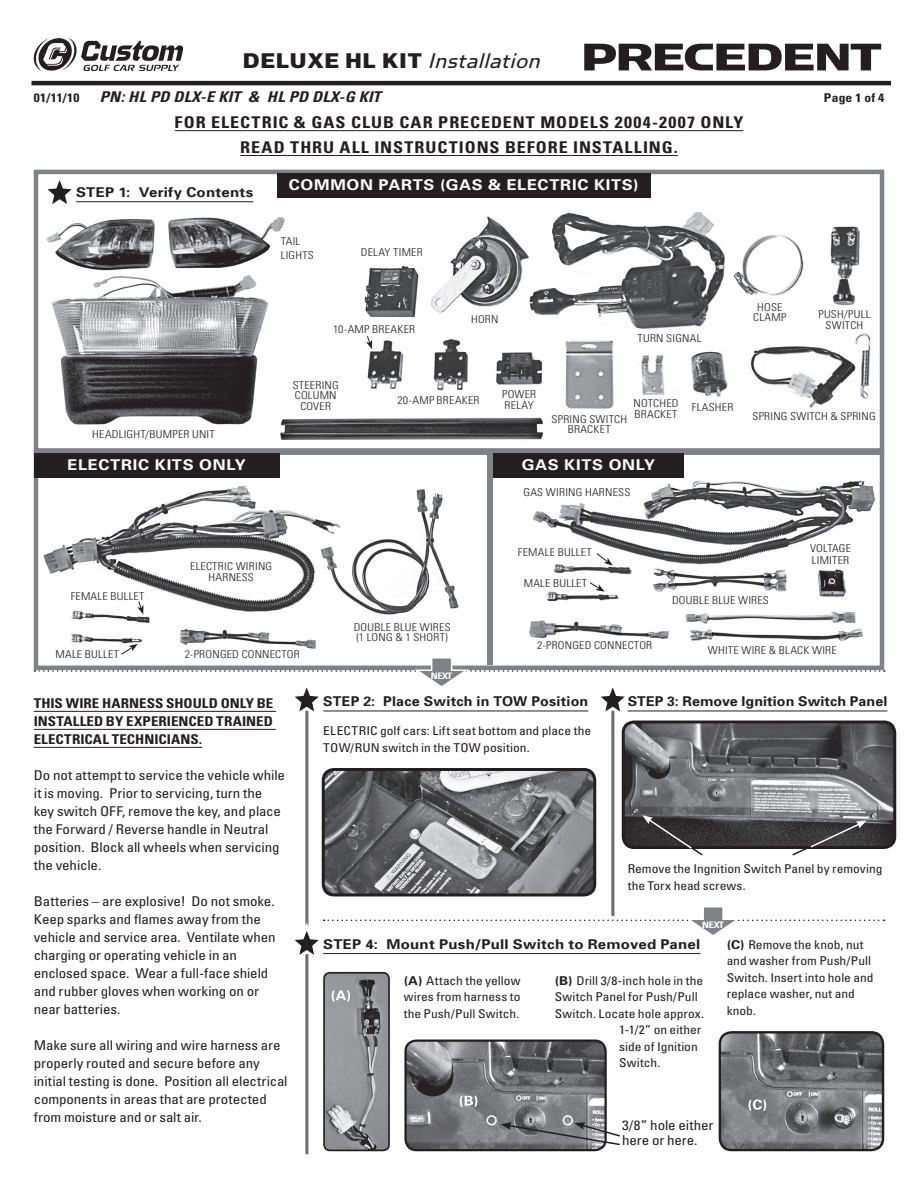
<style>
.page{position:relative;width:918px;height:1188px;background:#fff}
.page>*{position:absolute;margin:0;border:0;box-sizing:border-box;transform-origin:0 0}
.t1{font:italic 24px "Simian Text Orangutan";color:#231f20}
.t2{font:700 condensed 16.2px "Univers";letter-spacing:.055em;color:#231f20;scale:1.11 1}
.t3{font:700 14.85px "Univers";letter-spacing:.04em;color:#fff;scale:1.11 1}
.t4{font:italic 700 condensed 14.85px "Univers";letter-spacing:.01em;color:#231f20;scale:1.11 1}
.t5{font:condensed 13.5px/18px "Univers";letter-spacing:-.005em;color:#231f20;scale:1.11 1}
.t6{font:700 condensed 13.5px/18px "Univers";color:#231f20;text-align:justify;scale:1.11 1}
.t7{font:700 13.5px "Univers";letter-spacing:.015em;color:#231f20;scale:1.06 1}
.t8{font:700 13.5px "Univers";letter-spacing:.015em;color:#231f20;scale:1.11 1}
.t9{font:condensed 12.15px/16.5px "Univers";color:#231f20;scale:1.11 1}
.t10{font:700 condensed 12.15px "Univers";letter-spacing:.015em;color:#231f20;scale:1.11 1}
.t11{font:300 condensed 10.8px/10.5px "Univers";letter-spacing:.02em;color:#231f20;text-align:center;scale:1.11 1}
.t12{font:700 condensed 8.85px "Univers";letter-spacing:-.04em;color:#fff;scale:1.18 1}
.s1{font-family:"Simian Display Chimpanzee";font-style:normal}
.s2{font-family:"Simian Display Chimpanzee";font-style:normal;font-size:43.5px}
.s3{font-weight:700;font-stretch:normal}
</style>
<div class="page">
<hr style="left:32px;top:81px;width:859px;height:4px;background:#231f20">
<svg style="left:33px;top:37px;width:150px;height:34px"></svg>
<hr style="left:34px;top:729px;width:242px;height:1px;background:#231f20">
<hr style="left:34px;top:747px;width:168px;height:1px;background:#231f20">
<hr style="left:305px;top:687px;width:3px;height:467px;background:#6c6d70">
<hr style="left:240px;top:155px;width:438px;height:1px;background:#231f20">
<svg style="left:295px;top:905px;width:590px;height:60px"></svg>
<img style="left:324px;top:975px;width:65px;height:175px">
<div style="left:323px;top:972px;width:67px;height:179px;border:2px solid #231f20;border-radius:6px"></div>
<img style="left:323px;top:770px;width:272px;height:125px">
<div style="left:322px;top:768px;width:274px;height:128px;border:3px solid #231f20;border-radius:11px"></div>
<hr style="left:611px;top:697px;width:3px;height:219px;background:#6c6d70">
<hr style="left:628px;top:711px;width:259px;height:1px;background:#231f20">
<img style="left:623px;top:722px;width:272px;height:125px">
<div style="left:622px;top:721px;width:274px;height:128px;border:3px solid #231f20;border-radius:11px"></div>
<svg style="left:642px;top:815px;width:62px;height:41px"></svg>
<svg style="left:791px;top:820px;width:76px;height:36px"></svg>
<img style="left:720px;top:1032px;width:163px;height:118px">
<div style="left:719px;top:1031px;width:165px;height:120px;border:2px solid #231f20;border-radius:12px"></div>
<img style="left:407px;top:1041px;width:198px;height:107px">
<div style="left:404px;top:1040px;width:203px;height:111px;border:2px solid #231f20;border-radius:11px"></div>
<div style="left:486px;top:1115px;width:11px;height:10px;border:2px solid #fff;border-radius:50%"></div>
<div style="left:563px;top:1115px;width:10px;height:10px;border:2px solid #fff;border-radius:50%"></div>
<svg style="left:501px;top:1122px;width:119px;height:24px;background:#848588"></svg>
<svg style="left:460px;top:1096px;width:17px;height:11px"></svg>
<svg style="left:332px;top:990px;width:18px;height:12px"></svg>
<svg style="left:748px;top:1100px;width:18px;height:11px"></svg>
<hr style="left:175px;top:130px;width:568px;height:1px;background:#231f20">
<div style="left:34px;top:170px;width:850px;height:283px;border:4px solid #808285"></div>
<div style="left:34px;top:450px;width:850px;height:220px;border:4px solid #808285"></div>
<hr style="left:76px;top:201px;width:177px;height:1px;background:#231f20">
<svg style="left:48px;top:180px;width:24px;height:24px"></svg>
<img style="left:364px;top:212px;width:507px;height:197px">
<img style="left:43px;top:485px;width:416px;height:159px">
<img style="left:529px;top:480px;width:346px;height:162px">
<img style="left:46px;top:217px;width:239px;height:208px">
<img style="left:272px;top:410px;width:271px;height:30px">
<svg style="left:366px;top:336px;width:6px;height:13px"></svg>
<svg style="left:137px;top:601px;width:6px;height:13px"></svg>
<svg style="left:34px;top:644px;width:851px;height:77px"></svg>
<svg style="left:596px;top:553px;width:17px;height:13px"></svg>
<svg style="left:590px;top:582px;width:15px;height:10px"></svg>
<div style="left:487px;top:452px;width:6px;height:213px;background:#808285"></div>
<div style="left:34px;top:454px;width:245px;height:24px;background:#231f20"></div>
<div style="left:493px;top:454px;width:191px;height:24px;background:#231f20"></div>
<div style="left:277px;top:174px;width:374px;height:24px;background:#231f20"></div>
<h1 class="t1" style="left:243px;top:48px;width:641px"><span class="s1">DELUXE HL KIT</span> Installation <span class="s2">PRECEDENT</span></h1>
<p class="t4" style="left:100px;top:87px;width:255px">PN: HL PD DLX-E KIT &amp; HL PD DLX-G KIT</p>
<p class="t10" style="left:34px;top:90px;width:43px">01/11/10</p>
<p class="t10" style="left:824px;top:90px;width:56px">Page 1 of 4</p>
<p class="t2" style="left:175px;top:112px;width:514px">FOR ELECTRIC &amp; GAS CLUB CAR PRECEDENT MODELS 2004-2007 ONLY</p>
<p class="t2" style="left:240px;top:137px;width:396px">READ THRU ALL INSTRUCTIONS BEFORE INSTALLING.</p>
<p class="t8" style="left:76px;top:184px;width:161px">STEP 1: Verify Contents</p>
<p class="t11" style="left:92px;top:429px;width:112px">HEADLIGHT/BUMPER UNIT</p>
<p class="t3" style="left:289px;top:175px;width:317px">COMMON PARTS (GAS &amp; ELECTRIC KITS)</p>
<p class="t11" style="left:281px;top:235px;width:31px;line-height:13.5px;text-align:left">TAIL<br>LIGHTS</p>
<p class="t11" style="left:361px;top:247px;width:57px">DELAY TIMER</p>
<p class="t11" style="left:333px;top:324px;width:76px">10-AMP BREAKER</p>
<p class="t11" style="left:471px;top:313px;width:26px">HORN</p>
<p class="t11" style="left:293px;top:379px;width:43px">STEERING<br>COLUMN<br>COVER</p>
<p class="t11" style="left:397px;top:395px;width:76px">20-AMP BREAKER</p>
<p class="t11" style="left:502px;top:389px;width:32px;text-align:left">POWER<br>RELAY</p>
<p class="t11" style="left:637px;top:333px;width:59px">TURN SIGNAL</p>
<p class="t11" style="left:552px;top:414px;width:69px">SPRING SWITCH<br>BRACKET</p>
<p class="t11" style="left:634px;top:398px;width:42px;text-align:left">NOTCHED<br>BRACKET</p>
<p class="t11" style="left:692px;top:402px;width:39px">FLASHER</p>
<p class="t3" style="left:67px;top:455px;width:162px">ELECTRIC KITS ONLY</p>
<p class="t3" style="left:522px;top:455px;width:122px">GAS KITS ONLY</p>
<p class="t11" style="left:190px;top:561px;width:75px">ELECTRIC WIRING<br>HARNESS</p>
<p class="t11" style="left:524px;top:487px;width:98px">GAS WIRING HARNESS</p>
<p class="t11" style="left:518px;top:547px;width:68px">FEMALE BULLET</p>
<p class="t11" style="left:524px;top:578px;width:59px">MALE BULLET</p>
<p class="t11" style="left:753px;top:302px;width:32px">HOSE<br>CLAMP</p>
<p class="t11" style="left:818px;top:309px;width:48px">PUSH/PULL<br>SWITCH</p>
<p class="t11" style="left:752px;top:410px;width:113px">SPRING SWITCH &amp; SPRING</p>
<p class="t11" style="left:810px;top:542px;width:39px;line-height:12px;text-align:left">VOLTAGE<br>LIMITER</p>
<p class="t11" style="left:71px;top:591px;width:68px">FEMALE BULLET</p>
<p class="t11" style="left:672px;top:595px;width:89px">DOUBLE BLUE WIRES</p>
<p class="t11" style="left:56px;top:649px;width:59px">MALE BULLET</p>
<p class="t11" style="left:185px;top:649px;width:105px">2-PRONGED CONNECTOR</p>
<p class="t11" style="left:354px;top:622px;width:89px;text-align:left">DOUBLE BLUE WIRES (1 LONG &amp; 1 SHORT)</p>
<p class="t11" style="left:537px;top:640px;width:105px">2-PRONGED CONNECTOR</p>
<p class="t11" style="left:708px;top:645px;width:118px">WHITE WIRE &amp; BLACK WIRE</p>
<p class="t12" style="left:431px;top:671px;width:20px">NEXT</p>
<p class="t6" style="left:34px;top:694px;width:217px">THIS WIRE HARNESS SHOULD ONLY BE INSTALLED BY EXPERIENCED TRAINED ELECTRICAL TECHNICIANS.</p>
<p class="t5" style="left:34px;top:766px;width:228px">Do not attempt to service the vehicle while it is moving. Prior to servicing, turn the key switch OFF, remove the key, and place the Forward / Reverse handle in Neutral position. Block all wheels when servicing the vehicle.</p>
<p class="t5" style="left:34px;top:892px;width:219px">Batteries – are explosive! Do not smoke.<br>Keep sparks and flames away from the vehicle and service area. Ventilate when charging or operating vehicle in an enclosed space. Wear a full-face shield and rubber gloves when working on or near batteries.</p>
<p class="t5" style="left:34px;top:1036px;width:230px">Make sure all wiring and wire harness are properly routed and secure before any initial testing is done. Position all electrical components in areas that are protected from moisture and or salt air.</p>
<p class="t7" style="left:323px;top:693px;width:252px">STEP 2: Place Switch in TOW Position</p>
<p class="t9" style="left:323px;top:722px;width:243px">ELECTRIC golf cars: Lift seat bottom and place the<br>TOW/RUN switch in the TOW position.</p>
<p class="t7" style="left:628px;top:693px;width:246px">STEP 3: Remove Ignition Switch Panel</p>
<p class="t9" style="left:628px;top:861px;width:231px">Remove the Ingnition Switch Panel by removing the Torx head screws.</p>
<p class="t12" style="left:702px;top:920px;width:20px">NEXT</p>
<p class="t8" style="left:323px;top:936px;width:341px">STEP 4: Mount Push/Pull Switch to Removed Panel</p>
<p class="t9" style="left:404px;top:972px;width:107px;text-align:justify"><span class="s3">(A)</span> Attach the yellow wires from harness to the Push/Pull Switch.</p>
<p class="t9" style="left:555px;top:972px;width:135px"><span class="s3">(B)</span> Drill 3/8-inch hole in the</p>
<p class="t9" style="left:555px;top:989px;width:130px">Switch Panel for Push/Pull</p>
<p class="t9" style="left:555px;top:1005px;width:136px">Switch. Locate hole approx.</p>
<p class="t9" style="left:619px;top:1022px;width:76px">1-1/2” on either</p>
<p class="t9" style="left:619px;top:1038px;width:72px">side of Ignition</p>
<p class="t9" style="left:619px;top:1055px;width:39px">Switch.</p>
<p class="t9" style="left:727px;top:936px;width:134px"><span class="s3">(C)</span> Remove the knob, nut and washer from Push/Pull<br>Switch. Insert into hole and replace washer, nut and knob.</p>
<p class="t5" style="left:622px;top:1117px;width:84px;line-height:15px">3/8” hole either here or here.</p>
</div>
